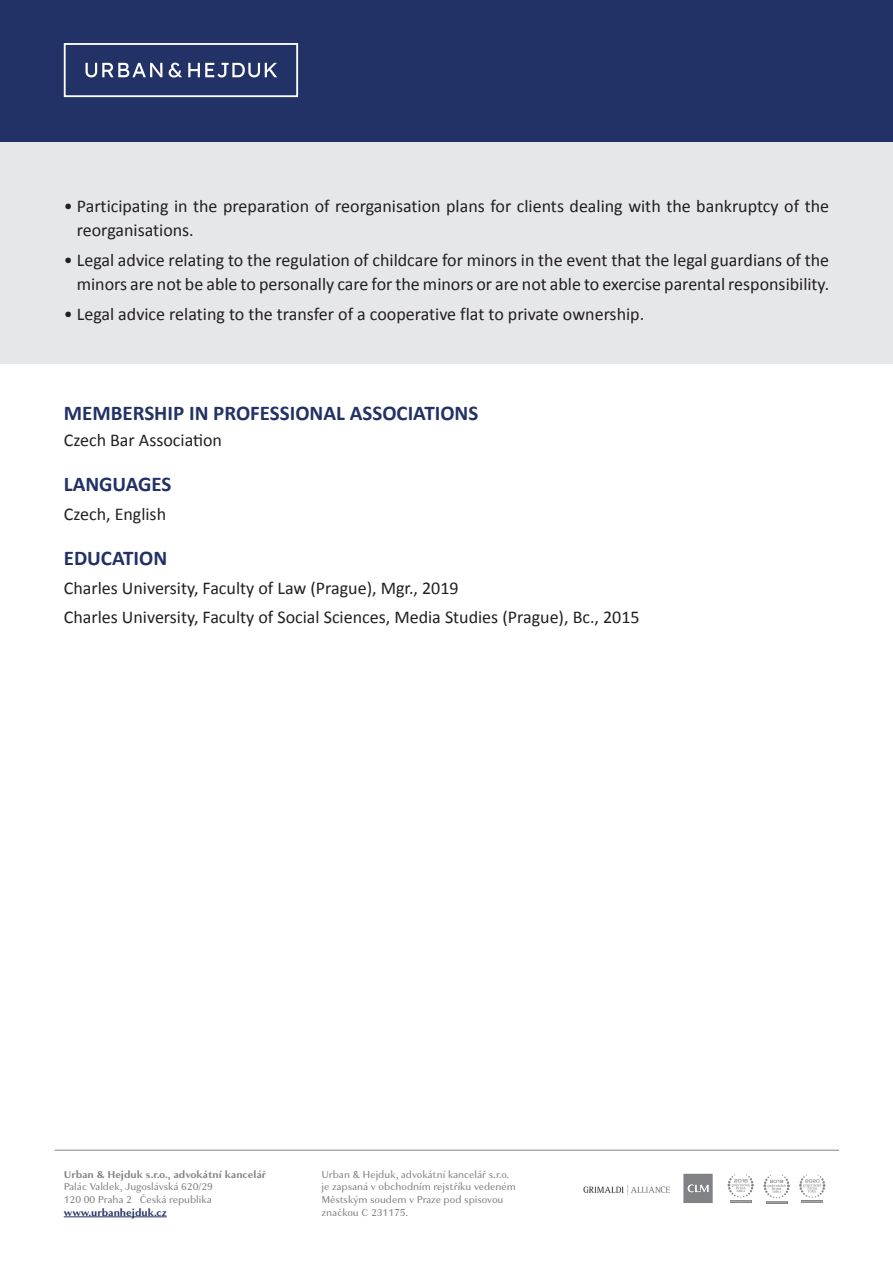
<style>
.page{position:relative;width:893px;height:1263px;background:#fff}
.page>*{position:absolute;margin:0;border:0;box-sizing:border-box;transform-origin:0 0}
.t1{font:700 21px "Calibri";color:#223166}
.t2{font:18px/24px "Calibri";color:#231f20}
.t3{font:10.5px/12.6px "Granville";color:#808285}
.t4{font:700 10.5px "Granville";color:#808285}
.t5{font:700 10.5px "Granville";color:#223166}
</style>
<div class="page">
<div style="left:0;top:142px;width:893px;height:222px;background:#e6e7e9"></div>
<hr style="left:64px;top:1216px;width:103px;height:1px;background:#223166">
<hr style="left:55px;top:1150px;width:784px;height:1px;background:#808285">
<div style="left:0;top:0;width:893px;height:142px;background:#223166"></div>
<svg style="left:86px;top:63px;width:76px;height:14px"></svg>
<svg style="left:169px;top:63px;width:13px;height:14px"></svg>
<svg style="left:188px;top:63px;width:89px;height:14px"></svg>
<div style="left:64px;top:43px;width:234px;height:54px;border:2px solid #fff"></div>
<hr style="left:730px;top:1200px;width:21px;height:3px;background:#858585">
<svg style="left:727px;top:1174px;width:27px;height:28px"></svg>
<svg style="left:763px;top:1175px;width:27px;height:28px"></svg>
<hr style="left:801px;top:1200px;width:22px;height:3px;background:#868686">
<svg style="left:799px;top:1174px;width:26px;height:28px"></svg>
<svg style="left:683px;top:1174px;width:30px;height:29px"></svg>
<img style="left:583px;top:1184px;width:87px;height:11px">
<p class="t2" style="left:77px;top:193px;width:754px;text-indent:-13px">• Participating in the preparation of reorganisation plans for clients dealing with the bankruptcy of the reorganisations.</p>
<p class="t2" style="left:64px;top:247px;width:767px;text-align:right">• Legal advice relating to the regulation of childcare for minors in the event that the legal guardians of the minors are not be able to personally care for the minors or are not able to exercise parental responsibility.</p>
<p class="t2" style="left:64px;top:301px;width:582px">• Legal advice relating to the transfer of a cooperative flat to private ownership.</p>
<p class="t1" style="left:64px;top:399px;width:416px">MEMBERSHIP IN PROFESSIONAL ASSOCIATIONS</p>
<p class="t2" style="left:64px;top:428px;width:160px">Czech Bar Association</p>
<p class="t1" style="left:64px;top:469px;width:109px">LANGUAGES</p>
<p class="t2" style="left:64px;top:502px;width:104px">Czech, English</p>
<p class="t1" style="left:64px;top:543px;width:105px">EDUCATION</p>
<p class="t2" style="left:64px;top:575px;width:396px">Charles University, Faculty of Law (Prague), Mgr., 2019</p>
<p class="t2" style="left:64px;top:604px;width:577px">Charles University, Faculty of Social Sciences, Media Studies (Prague), Bc., 2015</p>
<p class="t4" style="left:64px;top:1167px;width:204px">Urban &amp; Hejduk s.r.o., advokátní kancelář</p>
<p class="t3" style="left:64px;top:1181px;width:151px">Palác Valdek, Jugoslávská 620/29</p>
<p class="t3" style="left:64px;top:1193px;width:149px">120 00 Praha 2 Česká republika</p>
<p class="t5" style="left:64px;top:1205px;width:105px">www.urbanhejduk.cz</p>
<p class="t3" style="left:321px;top:1168px;width:196px">Urban &amp; Hejduk, advokátní kancelář s.r.o. je zapsaná v obchodním rejstříku vedeném Městským soudem v Praze pod spisovou značkou C 231175.</p>
</div>
